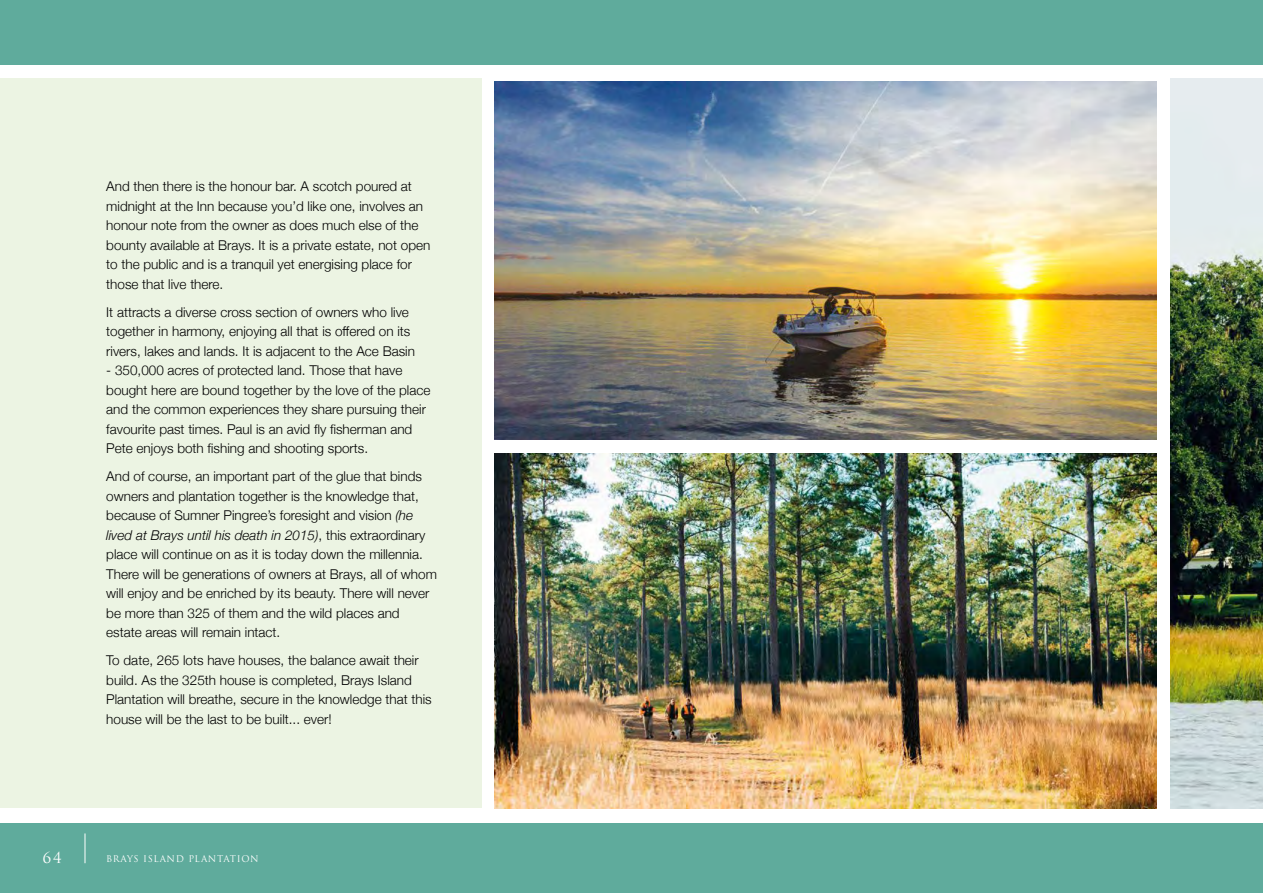
<style>
.page{position:relative;width:1263px;height:893px;background:#fff}
.page>*{position:absolute;margin:0;border:0;box-sizing:border-box;transform-origin:0 0}
.t1{font:15px "Trajan Pro 3";color:#fff}
.t2{font:300 13.5px/19.5px "Helvetica Neue";color:#000}
.t3{font:9px "Trajan Pro 3";letter-spacing:.065em;color:#fff}
.s1{font-style:italic}
</style>
<div class="page">
<div style="left:0;top:823px;width:1263px;height:70px;background:#5fab9c"></div>
<div style="left:0;top:79px;width:481px;height:729px;background:#ecf4e3"></div>
<div style="left:0;top:0;width:1263px;height:65px;background:#5fab9c"></div>
<hr style="left:85px;top:833px;width:1px;height:30px;background:#fff">
<img style="left:495px;top:453px;width:662px;height:356px">
<img style="left:495px;top:81px;width:662px;height:359px">
<img style="left:1171px;top:79px;width:92px;height:730px">
<p class="t2" style="left:106px;top:176px;width:326px">And then there is the honour bar. A scotch poured at midnight at the Inn because you’d like one, involves an honour note from the owner as does much else of the bounty available at Brays. It is a private estate, not open to the public and is a tranquil yet energising place for those that live there.</p>
<p class="t2" style="left:106px;top:301px;width:310px">It attracts a diverse cross section of owners who live together in harmony, enjoying all that is offered on its rivers, lakes and lands. It is adjacent to the Ace Basin</p>
<p class="t2" style="left:106px;top:360px;width:326px">- 350,000 acres of protected land. Those that have bought here are bound together by the love of the place and the common experiences they share pursuing their favourite past times. Paul is an avid fly fisherman and Pete enjoys both fishing and shooting sports.</p>
<p class="t2" style="left:106px;top:465px;width:332px">And of course, an important part of the glue that binds owners and plantation together is the knowledge that, because of Sumner Pingree’s foresight and vision <span class="s1">(he lived at Brays until his death in 2015)</span>, this extraordinary place will continue on as it is today down the millennia.<br>There will be generations of owners at Brays, all of whom will enjoy and be enriched by its beauty. There will never be more than 325 of them and the wild places and estate areas will remain intact.</p>
<p class="t2" style="left:106px;top:649px;width:327px">To date, 265 lots have houses, the balance await their build. As the 325th house is completed, Brays Island Plantation will breathe, secure in the knowledge that this house will be the last to be built... ever!</p>
<p class="t1" style="left:43px;top:848px;width:21px">64</p>
<p class="t3" style="left:106px;top:853px;width:154px">BRAYS ISLAND PLANTATION</p>
</div>
